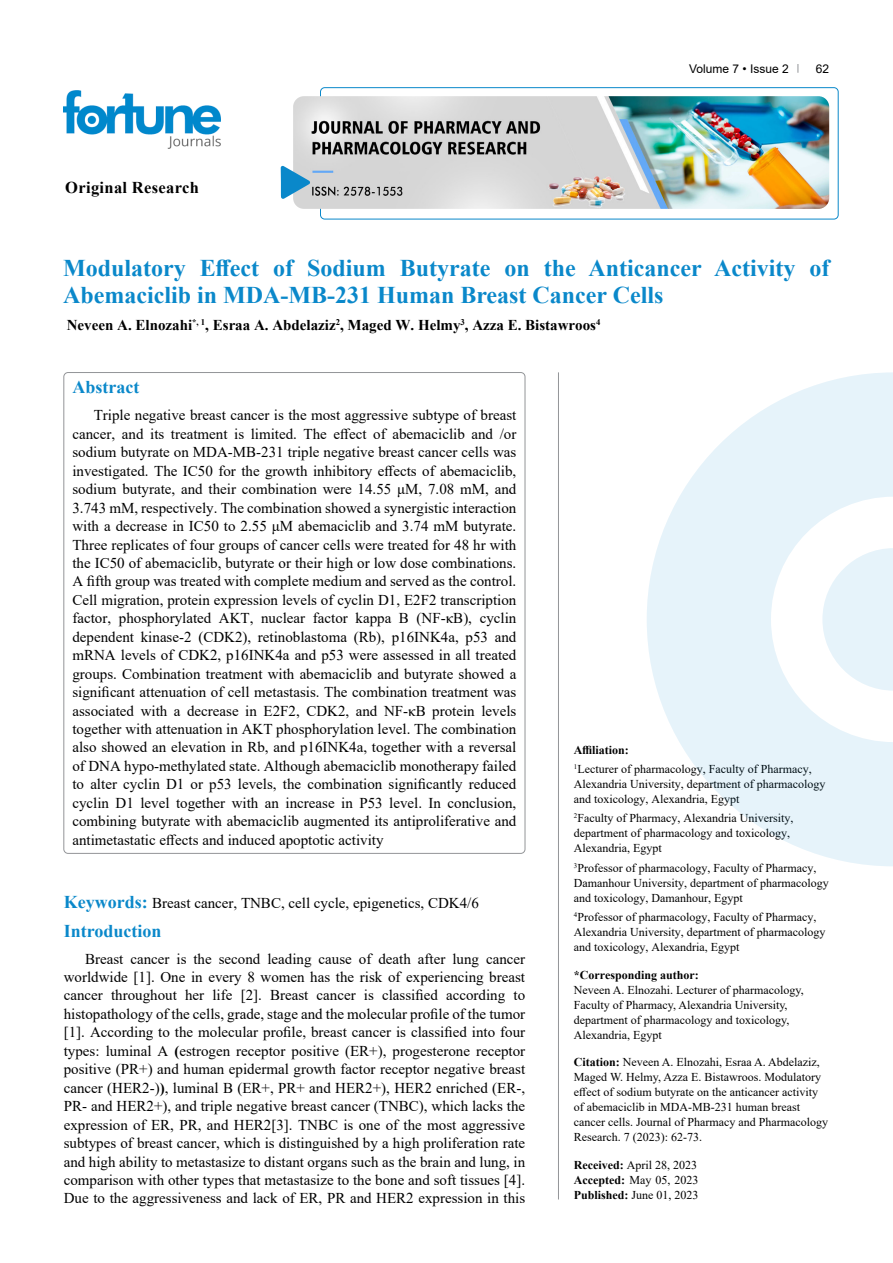
<style>
.page{position:relative;width:893px;height:1263px;background:#fff}
.page>*{position:absolute;margin:0;border:0;box-sizing:border-box;transform-origin:0 0}
.t1{font:700 24px/27px "Times New Roman";color:#0a88ca}
.t2{font:700 18px "Times New Roman";color:#0a88ca}
.t3{font:700 16.5px "Times New Roman";letter-spacing:.02em;color:#000}
.t4{font:15px/18.5px "Times New Roman";color:#000;text-align:justify}
.t5{font:700 15px "Times New Roman";color:#000}
.t6{font:12px/15px "Times New Roman";color:#000}
.t7{font:700 12px "Times New Roman";color:#000}
.t8{font:12px "Arial";color:#000}
.s1{font-weight:700;font-size:18px;color:#0a88ca}
.s2{font-weight:700}
</style>
<div class="page">
<div style="left:320px;top:87px;width:518px;height:132px;border:1px solid #0a88ca;border-radius:4px"></div>
<img style="left:64px;top:90px;width:157px;height:59px">
<img style="left:293px;top:96px;width:536px;height:113px">
<svg style="left:281px;top:166px;width:29px;height:33px"></svg>
<svg style="left:647px;top:372px;width:246px;height:494px;fill:#e6f3fa"></svg>
<svg style="left:822px;top:548px;width:71px;height:143px"></svg>
<hr style="left:558px;top:372px;width:1px;height:827px;background:#939598">
<p class="t3" style="left:65px;top:175px;width:135px">Original Research</p>
<p class="t8" style="left:689px;top:60px;width:101px">Volume 7 • Issue 2</p>
<p class="t8" style="left:816px;top:60px;width:15px">62</p>
<h1 class="t1" style="left:63px;top:254px;width:768px">Modulatory Effect of Sodium Butyrate on the Anticancer Activity of<br>Abemaciclib in MDA-MB-231 Human Breast Cancer Cells</h1>
<p class="t5" style="left:67px;top:314px;width:535px">Neveen A. Elnozahi<sup>*,</sup> <sup>1</sup>, Esraa A. Abdelaziz<sup>2</sup>, Maged W. Helmy<sup>3</sup>, Azza E. Bistawroos<sup>4</sup></p>
<p class="t2" style="left:72px;top:374px;width:68px">Abstract</p>
<p class="t4" style="left:72px;top:406px;width:445px;text-indent:21px">Triple negative breast cancer is the most aggressive subtype of breast cancer, and its treatment is limited. The effect of abemaciclib and /or sodium butyrate on MDA-MB-231 triple negative breast cancer cells was investigated. The IC50 for the growth inhibitory effects of abemaciclib, sodium butyrate, and their combination were 14.55 μM, 7.08 mM, and 3.743 mM, respectively. The combination showed a synergistic interaction with a decrease in IC50 to 2.55 μM abemaciclib and 3.74 mM butyrate.<br>Three replicates of four groups of cancer cells were treated for 48 hr with the IC50 of abemaciclib, butyrate or their high or low dose combinations.<br>A fifth group was treated with complete medium and served as the control.<br>Cell migration, protein expression levels of cyclin D1, E2F2 transcription factor, phosphorylated AKT, nuclear factor kappa B (NF-κB), cyclin dependent kinase-2 (CDK2), retinoblastoma (Rb), p16INK4a, p53 and mRNA levels of CDK2, p16INK4a and p53 were assessed in all treated groups. Combination treatment with abemaciclib and butyrate showed a significant attenuation of cell metastasis. The combination treatment was associated with a decrease in E2F2, CDK2, and NF-κB protein levels together with attenuation in AKT phosphorylation level. The combination also showed an elevation in Rb, and p16INK4a, together with a reversal of DNA hypo-methylated state. Although abemaciclib monotherapy failed to alter cyclin D1 or p53 levels, the combination significantly reduced cyclin D1 level together with an increase in P53 level. In conclusion, combining butyrate with abemaciclib augmented its antiproliferative and antimetastatic effects and induced apoptotic activity</p>
<p class="t4" style="left:64px;top:893px;width:417px"><span class="s1">Keywords:</span> Breast cancer, TNBC, cell cycle, epigenetics, CDK4/6</p>
<p class="t2" style="left:64px;top:917px;width:99px">Introduction</p>
<p class="t4" style="left:64px;top:949px;width:463px;text-indent:21px">Breast cancer is the second leading cause of death after lung cancer worldwide [1]. One in every 8 women has the risk of experiencing breast cancer throughout her life [2]. Breast cancer is classified according to histopathology of the cells, grade, stage and the molecular profile of the tumor [1]. According to the molecular profile, breast cancer is classified into four types: luminal A <span class="s2">(</span>estrogen receptor positive (ER+), progesterone receptor positive (PR+) and human epidermal growth factor receptor negative breast cancer (HER2-)<span class="s2">)</span>, luminal B (ER+, PR+ and HER2+), HER2 enriched (ER-, PR- and HER2+), and triple negative breast cancer (TNBC), which lacks the expression of ER, PR, and HER2[3]. TNBC is one of the most aggressive subtypes of breast cancer, which is distinguished by a high proliferation rate and high ability to metastasize to distant organs such as the brain and lung, in comparison with other types that metastasize to the bone and soft tissues [4].<br>Due to the aggressiveness and lack of ER, PR and HER2 expression in this</p>
<p class="t6" style="left:574px;top:740px;width:239px;line-height:19.2px"><span class="s2">Affiliation:<br></span><sup>1</sup>Lecturer of pharmacology, Faculty of Pharmacy,</p>
<p class="t6" style="left:574px;top:776px;width:253px">Alexandria University, department of pharmacology and toxicology, Alexandria, Egypt</p>
<p class="t6" style="left:574px;top:810px;width:221px"><sup>2</sup>Faculty of Pharmacy, Alexandria University, department of pharmacology and toxicology,<br>Alexandria, Egypt</p>
<p class="t6" style="left:574px;top:860px;width:256px"><sup>3</sup>Professor of pharmacology, Faculty of Pharmacy,<br>Damanhour University, department of pharmacology and toxicology, Damanhour, Egypt</p>
<p class="t6" style="left:574px;top:909px;width:253px"><sup>4</sup>Professor of pharmacology, Faculty of Pharmacy,<br>Alexandria University, department of pharmacology and toxicology, Alexandria, Egypt</p>
<p class="t7" style="left:574px;top:966px;width:127px">*Corresponding author:</p>
<p class="t6" style="left:574px;top:982px;width:231px">Neveen A. Elnozahi. Lecturer of pharmacology, Faculty of Pharmacy, Alexandria University, department of pharmacology and toxicology, Alexandria, Egypt</p>
<p class="t6" style="left:574px;top:1054px;width:256px"><span class="s2">Citation:</span> Neveen A. Elnozahi, Esraa A. Abdelaziz, Maged W. Helmy, Azza E. Bistawroos. Modulatory effect of sodium butyrate on the anticancer activity of abemaciclib in MDA-MB-231 human breast cancer cells. Journal of Pharmacy and Pharmacology Research. 7 (2023): 62-73.</p>
<p class="t6" style="left:574px;top:1157px;width:126px;text-align:justify"><span class="s2">Received:</span> April 28, 2023<br><span class="s2">Accepted:</span> May 05, 2023<br><span class="s2">Published:</span> June 01, 2023</p>
</div>
